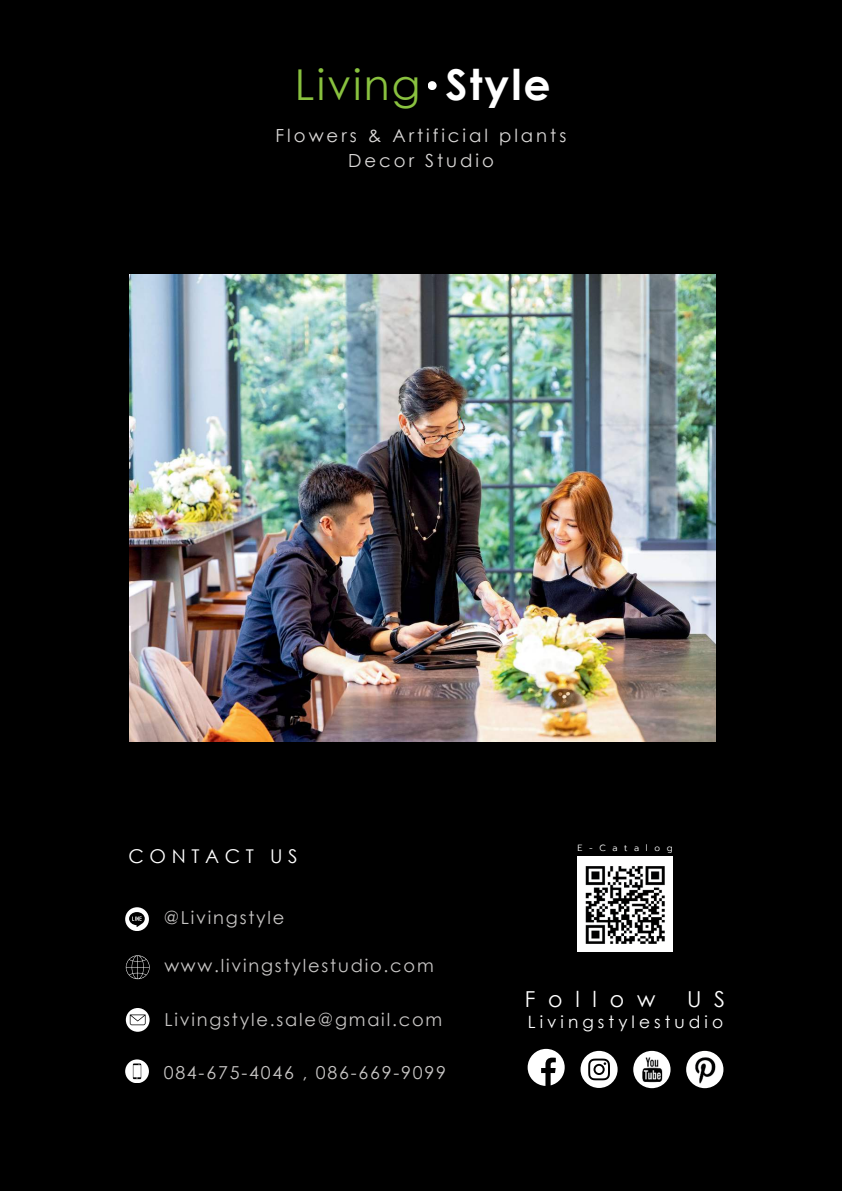
<style>
.page{position:relative;width:842px;height:1191px;background:#fff}
.page>*{position:absolute;margin:0;border:0;box-sizing:border-box;transform-origin:0 0}
.t1{font:42.5px "Century Gothic";letter-spacing:.05em;color:#89c13f}
.t2{font:22px "Century Gothic";letter-spacing:.58em;color:#fff}
.t3{font:19px "Century Gothic";letter-spacing:.295em;color:#fff}
.t4{font:18.1px/24.8px "Century Gothic";letter-spacing:.165em;color:#dbd9d8;text-align:center}
.t5{font:17.8px "Century Gothic";letter-spacing:.1em;color:#c8c6c5}
.t6{font:17px "Century Gothic";letter-spacing:.24em;color:#fff}
.t7{font:300 9px "Prompt";letter-spacing:.735em;color:#fff}
.s1{font-weight:700;color:#fff}
</style>
<div class="page">
<div style="left:0;top:0;width:842px;height:1190px;background:#000"></div>
<div style="left:428px;top:81px;width:9px;height:9px;background:#fff;border-radius:50%"></div>
<svg style="left:126px;top:955px;width:24px;height:24px"></svg>
<svg style="left:125px;top:1059px;width:24px;height:24px"></svg>
<svg style="left:133px;top:1063px;width:8px;height:15px"></svg>
<div style="left:125px;top:907px;width:24px;height:23px;background:#fff;border-radius:50%"></div>
<svg style="left:129px;top:912px;width:16px;height:14px"></svg>
<svg style="left:126px;top:1008px;width:24px;height:23px"></svg>
<svg style="left:528px;top:1048px;width:36px;height:37px"></svg>
<div style="left:580px;top:1050px;width:38px;height:37px;background:#fff;border-radius:50%"></div>
<svg style="left:588px;top:1058px;width:22px;height:22px"></svg>
<img style="left:633px;top:1050px;width:37px;height:37px;border-radius:50%">
<img style="left:686px;top:1050px;width:37px;height:37px;border-radius:50%">
<svg style="left:577px;top:859px;width:96px;height:93px"></svg>
<img style="left:578px;top:856px;width:94px;height:88px">
<div style="left:578px;top:944px;width:94px;height:7px;background:#fff"></div>
<img style="left:129px;top:274px;width:587px;height:467px">
<h1 class="t1" style="left:295px;top:55px;width:257px">Living <span class="s1">Style</span></h1>
<p class="t4" style="left:276px;top:122px;width:292px">Flowers &amp; Artificial plants<br>Decor Studio</p>
<p class="t3" style="left:129px;top:842px;width:171px">CONTACT US</p>
<p class="t5" style="left:164px;top:905px;width:122px">@Livingstyle</p>
<p class="t5" style="left:164px;top:953px;width:271px">www.livingstylestudio.com</p>
<p class="t7" style="left:577px;top:842px;width:97px">E-Catalog</p>
<p class="t5" style="left:164px;top:1007px;width:279px">Livingstyle.sale@gmail.com</p>
<p class="t5" style="left:164px;top:1059px;width:284px">084-675-4046 , 086-669-9099</p>
<p class="t2" style="left:525px;top:983px;width:132px">Follow</p>
<p class="t2" style="left:687px;top:983px;width:40px">U S</p>
<p class="t6" style="left:528px;top:1009px;width:197px">Livingstylestudio</p>
</div>
